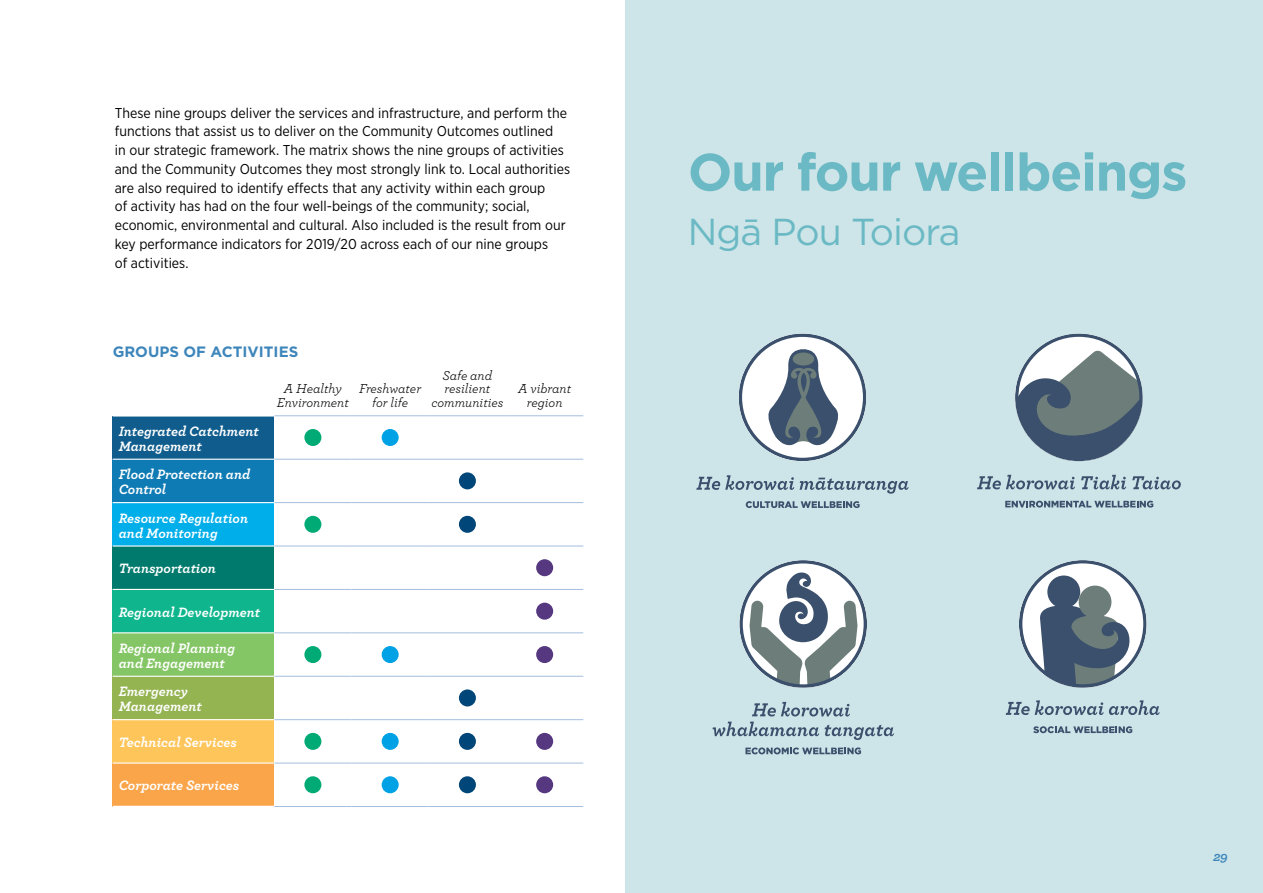
<style>
.page{position:relative;width:1263px;height:893px;background:#fff}
.page>*{position:absolute;margin:0;border:0;box-sizing:border-box;transform-origin:0 0}
.LTP_heading{font:700 52.5px "Gotham";letter-spacing:-.025em;color:#6bb9c4}
.translation{font:37.5px "Gotham";letter-spacing:-.025em;color:#6bb9c4}
.LTP_sub2{font:700 15px "Gotham";color:#3d86bb}
.Body_copy{font:14.25px/18.8px "Gotham Narrow";color:#000}
.FIS_rnos_-_right_ali{font:italic 700 14.25px/15px "Archer";color:#fff}
.FIS_rnos_-_right_ali-2{font:italic 13.5px/13.8px "Archer";color:#000;text-align:center}
.Table_centre{font:italic 13.5px/13.8px "Archer";color:#000;text-align:center}
.t1{font:italic 700 13.5px "Archer";color:#3d86bb}
</style>
<div class="page">
<div style="left:625px;top:0;width:638px;height:893px;background:#cde5e8"></div>
<svg style="left:1015px;top:334px;width:128px;height:127px"></svg>
<div style="left:1015px;top:334px;width:128px;height:127px;border:3px solid #3b506c;border-radius:50%"></div>
<svg style="left:977px;top:475px;width:98px;height:14px"></svg>
<svg style="left:1081px;top:475px;width:45px;height:14px"></svg>
<svg style="left:1132px;top:476px;width:49px;height:13px"></svg>
<svg style="left:1005px;top:501px;width:148px;height:7px"></svg>
<svg style="left:739px;top:334px;width:127px;height:127px"></svg>
<div style="left:739px;top:334px;width:127px;height:127px;border:3px solid #3b506c;border-radius:50%"></div>
<svg style="left:696px;top:475px;width:213px;height:19px"></svg>
<svg style="left:746px;top:501px;width:113px;height:7px"></svg>
<svg style="left:1019px;top:560px;width:127px;height:128px"></svg>
<div style="left:1019px;top:560px;width:127px;height:128px;border:3px solid #3b506c;border-radius:50%"></div>
<svg style="left:1006px;top:700px;width:154px;height:15px"></svg>
<svg style="left:1033px;top:726px;width:99px;height:7px"></svg>
<svg style="left:743px;top:564px;width:124px;height:124px"></svg>
<div style="left:739px;top:560px;width:128px;height:128px;border:3px solid #3b506c;border-radius:50%"></div>
<svg style="left:752px;top:702px;width:98px;height:14px"></svg>
<svg style="left:712px;top:722px;width:182px;height:18px"></svg>
<svg style="left:745px;top:747px;width:116px;height:7px"></svg>
<div style="left:113px;top:416px;width:161px;height:43px;background:#105d8d"></div>
<svg style="left:274px;top:416px;width:309px;height:378px"></svg>
<div style="left:113px;top:459px;width:161px;height:44px;background:#0f7bb4"></div>
<svg style="left:274px;top:460px;width:309px;height:303px"></svg>
<div style="left:113px;top:503px;width:161px;height:43px;background:#00aee9"></div>
<div style="left:113px;top:546px;width:161px;height:43px;background:#007a6c"></div>
<div style="left:113px;top:589px;width:161px;height:44px;background:#0fb68d"></div>
<div style="left:113px;top:633px;width:161px;height:43px;background:#84c665"></div>
<div style="left:113px;top:676px;width:161px;height:44px;background:#94b351"></div>
<div style="left:113px;top:720px;width:161px;height:43px;background:#fec55a"></div>
<div style="left:113px;top:763px;width:161px;height:43px;background:#faa54a"></div>
<hr style="left:274px;top:415px;width:77px;height:1px;background:#a4bedd">
<hr style="left:351px;top:415px;width:78px;height:1px;background:#a4bedd">
<hr style="left:429px;top:415px;width:77px;height:1px;background:#a4bedd">
<hr style="left:506px;top:415px;width:77px;height:1px;background:#a4bedd">
<hr style="left:274px;top:459px;width:77px;height:1px;background:#a4bedd">
<hr style="left:351px;top:459px;width:78px;height:1px;background:#a4bedd">
<hr style="left:429px;top:459px;width:77px;height:1px;background:#a4bedd">
<hr style="left:506px;top:459px;width:77px;height:1px;background:#a4bedd">
<hr style="left:274px;top:502px;width:77px;height:1px;background:#a4bedd">
<hr style="left:351px;top:502px;width:78px;height:1px;background:#a4bedd">
<hr style="left:429px;top:502px;width:77px;height:1px;background:#a4bedd">
<hr style="left:506px;top:502px;width:77px;height:1px;background:#a4bedd">
<hr style="left:274px;top:546px;width:77px;height:1px;background:#a4bedd">
<hr style="left:351px;top:546px;width:78px;height:1px;background:#a4bedd">
<hr style="left:429px;top:546px;width:77px;height:1px;background:#a4bedd">
<hr style="left:506px;top:546px;width:77px;height:1px;background:#a4bedd">
<hr style="left:274px;top:589px;width:77px;height:1px;background:#a4bedd">
<hr style="left:351px;top:589px;width:78px;height:1px;background:#a4bedd">
<hr style="left:429px;top:589px;width:77px;height:1px;background:#a4bedd">
<hr style="left:506px;top:589px;width:77px;height:1px;background:#a4bedd">
<hr style="left:274px;top:632px;width:77px;height:1px;background:#a4bedd">
<hr style="left:351px;top:632px;width:78px;height:1px;background:#a4bedd">
<hr style="left:429px;top:632px;width:77px;height:1px;background:#a4bedd">
<hr style="left:506px;top:632px;width:77px;height:1px;background:#a4bedd">
<hr style="left:274px;top:676px;width:77px;height:1px;background:#a4bedd">
<hr style="left:351px;top:676px;width:78px;height:1px;background:#a4bedd">
<hr style="left:429px;top:676px;width:77px;height:1px;background:#a4bedd">
<hr style="left:506px;top:676px;width:77px;height:1px;background:#a4bedd">
<hr style="left:274px;top:719px;width:77px;height:1px;background:#a4bedd">
<hr style="left:351px;top:719px;width:78px;height:1px;background:#a4bedd">
<hr style="left:429px;top:719px;width:77px;height:1px;background:#a4bedd">
<hr style="left:506px;top:719px;width:77px;height:1px;background:#a4bedd">
<hr style="left:274px;top:763px;width:77px;height:1px;background:#a4bedd">
<hr style="left:351px;top:763px;width:78px;height:1px;background:#a4bedd">
<hr style="left:429px;top:763px;width:77px;height:1px;background:#a4bedd">
<hr style="left:506px;top:763px;width:77px;height:1px;background:#a4bedd">
<hr style="left:274px;top:806px;width:77px;height:1px;background:#a4bedd">
<hr style="left:351px;top:806px;width:78px;height:1px;background:#a4bedd">
<hr style="left:429px;top:806px;width:77px;height:1px;background:#a4bedd">
<hr style="left:506px;top:806px;width:77px;height:1px;background:#a4bedd">
<hr style="left:113px;top:415px;width:161px;height:2px;background:#fff">
<hr style="left:113px;top:459px;width:161px;height:1px;background:#fff">
<hr style="left:113px;top:502px;width:161px;height:1px;background:#fff">
<hr style="left:113px;top:545px;width:161px;height:2px;background:#fff">
<hr style="left:113px;top:589px;width:161px;height:1px;background:#fff">
<hr style="left:113px;top:632px;width:161px;height:1px;background:#fff">
<hr style="left:113px;top:676px;width:161px;height:1px;background:#fff">
<hr style="left:113px;top:719px;width:161px;height:1px;background:#fff">
<hr style="left:113px;top:762px;width:161px;height:2px;background:#fff">
<div style="left:304px;top:429px;width:17px;height:17px;background:#00aa75;border-radius:50%"></div>
<div style="left:382px;top:429px;width:17px;height:17px;background:#00a2e5;border-radius:50%"></div>
<div style="left:459px;top:472px;width:17px;height:17px;background:#004678;border-radius:50%"></div>
<div style="left:304px;top:516px;width:17px;height:17px;background:#00aa75;border-radius:50%"></div>
<div style="left:459px;top:516px;width:17px;height:17px;background:#004678;border-radius:50%"></div>
<div style="left:536px;top:559px;width:17px;height:17px;background:#553880;border-radius:50%"></div>
<div style="left:536px;top:603px;width:17px;height:17px;background:#553880;border-radius:50%"></div>
<div style="left:304px;top:646px;width:17px;height:17px;background:#00aa75;border-radius:50%"></div>
<div style="left:382px;top:646px;width:17px;height:17px;background:#00a2e5;border-radius:50%"></div>
<div style="left:536px;top:646px;width:17px;height:17px;background:#553880;border-radius:50%"></div>
<div style="left:459px;top:689px;width:17px;height:17px;background:#004678;border-radius:50%"></div>
<div style="left:304px;top:733px;width:17px;height:17px;background:#00aa75;border-radius:50%"></div>
<div style="left:382px;top:733px;width:17px;height:17px;background:#00a2e5;border-radius:50%"></div>
<div style="left:459px;top:733px;width:17px;height:17px;background:#004678;border-radius:50%"></div>
<div style="left:536px;top:733px;width:17px;height:17px;background:#553880;border-radius:50%"></div>
<div style="left:304px;top:776px;width:17px;height:17px;background:#00aa75;border-radius:50%"></div>
<div style="left:382px;top:776px;width:17px;height:17px;background:#00a2e5;border-radius:50%"></div>
<div style="left:459px;top:776px;width:17px;height:17px;background:#004678;border-radius:50%"></div>
<div style="left:536px;top:776px;width:17px;height:17px;background:#553880;border-radius:50%"></div>
<p class="Body_copy" style="left:115px;top:103px;width:457px">These nine groups deliver the services and infrastructure, and perform the functions that assist us to deliver on the Community Outcomes outlined<br>in our strategic framework. The matrix shows the nine groups of activities and the Community Outcomes they most strongly link to. Local authorities are also required to identify effects that any activity within each group<br>of activity has had on the four well-beings of the community; social, economic, environmental and cultural. Also included is the result from our key performance indicators for 2019/20 across each of our nine groups<br>of activities.</p>
<p class="LTP_sub2" style="left:113px;top:342px;width:187px">GROUPS OF ACTIVITIES</p>
<p class="FIS_rnos_-_right_ali" style="left:119px;top:422px;width:141px">Integrated Catchment<br>Management</p>
<p class="FIS_rnos_-_right_ali" style="left:119px;top:466px;width:133px">Flood Protection and<br>Control</p>
<p class="FIS_rnos_-_right_ali" style="left:119px;top:509px;width:131px">Resource Regulation and Monitoring</p>
<p class="FIS_rnos_-_right_ali" style="left:119px;top:560px;width:99px">Transportation</p>
<p class="FIS_rnos_-_right_ali" style="left:119px;top:603px;width:143px">Regional Development</p>
<p class="FIS_rnos_-_right_ali" style="left:119px;top:639px;width:118px">Regional Planning and Engagement</p>
<p class="FIS_rnos_-_right_ali" style="left:119px;top:683px;width:85px">Emergency<br>Management</p>
<p class="FIS_rnos_-_right_ali" style="left:119px;top:734px;width:120px">Technical Services</p>
<p class="FIS_rnos_-_right_ali" style="left:119px;top:777px;width:122px">Corporate Services</p>
<p class="FIS_rnos_-_right_ali-2" style="left:277px;top:381px;width:73px">A Healthy<br>Environment</p>
<p class="FIS_rnos_-_right_ali-2" style="left:359px;top:381px;width:64px">Freshwater for life</p>
<p class="FIS_rnos_-_right_ali-2" style="left:431px;top:368px;width:74px">Safe and resilient communities</p>
<p class="Table_centre" style="left:518px;top:381px;width:55px">A vibrant region</p>
<p class="LTP_heading" style="left:688px;top:137px;width:501px">Our four wellbeings</p>
<p class="translation" style="left:688px;top:208px;width:274px">Ngā Pou Toiora</p>
<p class="t1" style="left:1213px;top:846px;width:16px">29</p>
</div>
